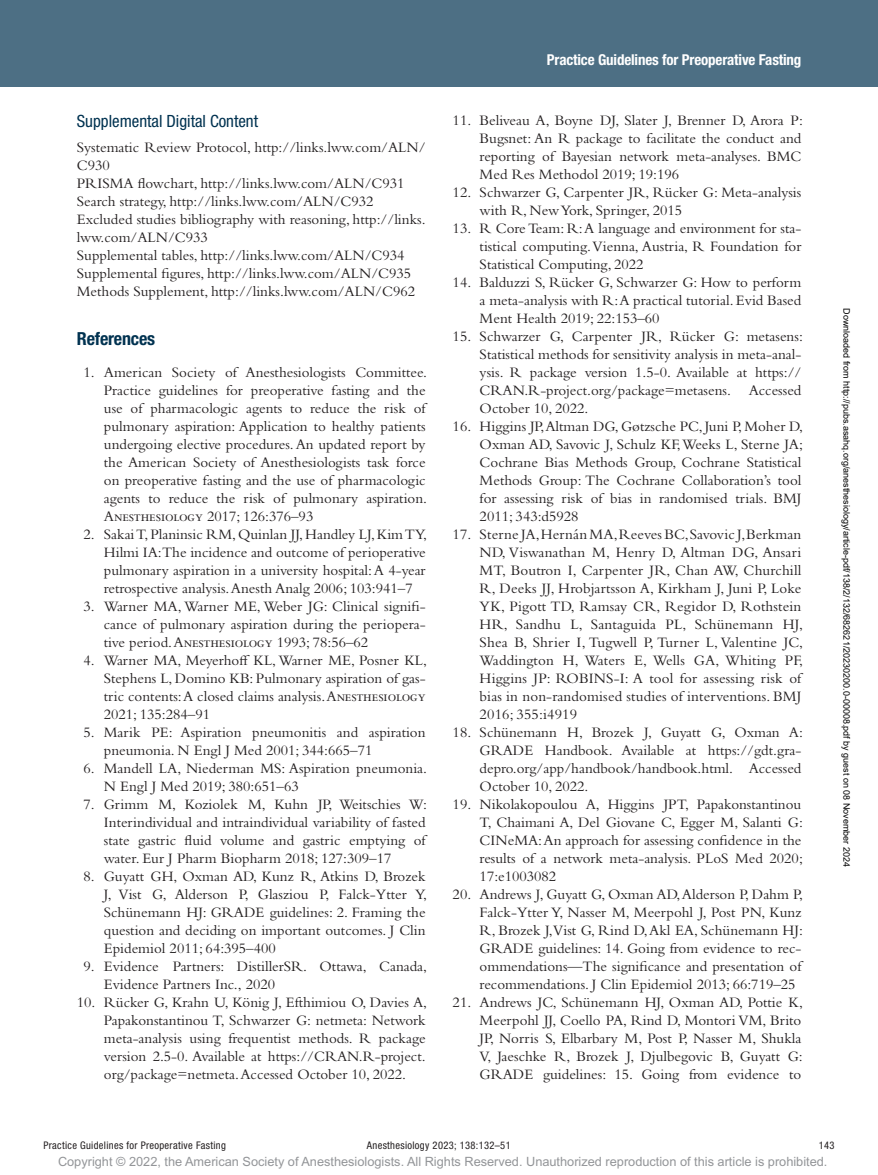
<style>
.page{position:relative;width:878px;height:1175px;background:#fff}
.page>*{position:absolute;margin:0;border:0;box-sizing:border-box;transform-origin:0 0}
.t1{font:700 condensed 18px "Helvetica Neue LT Std";color:#003250}
.t2{font:condensed 16.8px "Helvetica Neue LT Std";color:#003250}
.t3{font:15px/18px "Bembo Std";color:#231f20;text-align:justify}
.t4{font:700 condensed 15px "Helvetica Neue LT Std";letter-spacing:-.01em;color:#fff}
.t5{font:12.75px "Arial MT Std";color:#939598}
.t6{font:condensed 10.5px "Helvetica Neue LT Std";letter-spacing:.03em;color:#231f20}
.t7{font:9px "Arial";color:#000}
</style>
<div class="page">
<div style="left:0;top:0;width:878px;height:86px;background:#4d6f84"></div>
<p class="t2" style="left:77px;top:111px;width:183px">Supplemental Digital Content</p>
<p class="t3" style="left:77px;top:138px;width:350px;text-align:left">Systematic Review Protocol, http://links.lww.com/ALN/ C930<br>PRISMA flowchart, http://links.lww.com/ALN/C931<br>Search strategy, http://links.lww.com/ALN/C932<br>Excluded studies bibliography with reasoning, http://links. lww.com/ALN/C933<br>Supplemental tables, http://links.lww.com/ALN/C934<br>Supplemental figures, http://links.lww.com/ALN/C935<br>Methods Supplement, http://links.lww.com/ALN/C962</p>
<p class="t1" style="left:77px;top:328px;width:80px">References</p>
<p class="t3" style="left:104px;top:363px;width:325px;text-indent:-20px">1. American Society of Anesthesiologists Committee.<br>Practice guidelines for preoperative fasting and the use of pharmacologic agents to reduce the risk of pulmonary aspiration: Application to healthy patients undergoing elective procedures. An updated report by the American Society of Anesthesiologists task force on preoperative fasting and the use of pharmacologic agents to reduce the risk of pulmonary aspiration.<br>Anesthesiology 2017; 126:376–93</p>
<p class="t3" style="left:104px;top:525px;width:325px;text-indent:-20px">2. Sakai T, Planinsic RM, Quinlan JJ, Handley LJ, Kim TY, Hilmi IA:The incidence and outcome of perioperative pulmonary aspiration in a university hospital: A 4-year retrospective analysis. Anesth Analg 2006; 103:941–7</p>
<p class="t3" style="left:104px;top:597px;width:323px;text-indent:-20px">3. Warner MA, Warner ME, Weber JG: Clinical signifi&shy;cance of pulmonary aspiration during the periopera&shy;tive period. Anesthesiology 1993; 78:56–62</p>
<p class="t3" style="left:104px;top:651px;width:325px;text-indent:-20px">4. Warner MA, Meyerhoff KL, Warner ME, Posner KL, Stephens L, Domino KB: Pulmonary aspiration of gas&shy;tric contents: A closed claims analysis. Anesthesiology 2021; 135:284–91</p>
<p class="t3" style="left:104px;top:723px;width:323px;text-indent:-20px">5. Marik PE: Aspiration pneumonitis and aspiration pneumonia. N Engl J Med 2001; 344:665–71</p>
<p class="t3" style="left:104px;top:759px;width:325px;text-indent:-20px">6. Mandell LA, Niederman MS: Aspiration pneumonia.<br>N Engl J Med 2019; 380:651–63</p>
<p class="t3" style="left:104px;top:795px;width:325px;text-indent:-20px">7. Grimm M, Koziolek M, Kuhn JP, Weitschies W:<br>Interindividual and intraindividual variability of fasted state gastric fluid volume and gastric emptying of water. Eur J Pharm Biopharm 2018; 127:309–17</p>
<p class="t3" style="left:104px;top:867px;width:325px;text-indent:-20px">8. Guyatt GH, Oxman AD, Kunz R, Atkins D, Brozek J, Vist G, Alderson P, Glasziou P, Falck-Ytter Y, Schünemann HJ: GRADE guidelines: 2. Framing the question and deciding on important outcomes. J Clin Epidemiol 2011; 64:395–400</p>
<p class="t3" style="left:104px;top:957px;width:325px;text-indent:-20px">9. Evidence Partners: DistillerSR. Ottawa, Canada,<br>Evidence Partners Inc., 2020</p>
<p class="t3" style="left:104px;top:993px;width:325px;text-indent:-27px">10. Rücker G, Krahn U, König J, Efthimiou O, Davies A, Papakonstantinou T, Schwarzer G: netmeta: Network meta-analysis using frequentist methods. R package version 2.5-0. Available at https://CRAN.R-project. org/package=netmeta. Accessed October 10, 2022.</p>
<p class="t4" style="left:547px;top:51px;width:256px">Practice Guidelines for Preoperative Fasting</p>
<p class="t3" style="left:479px;top:111px;width:325px;text-indent:-27px">11. Beliveau A, Boyne DJ, Slater J, Brenner D, Arora P:<br>Bugsnet: An R package to facilitate the conduct and reporting of Bayesian network meta-analyses. BMC Med Res Methodol 2019; 19:196</p>
<p class="t3" style="left:479px;top:183px;width:323px;text-indent:-27px">12. Schwarzer G, Carpenter JR, Rücker G: Meta-analysis with R, New York, Springer, 2015</p>
<p class="t3" style="left:479px;top:219px;width:323px;text-indent:-27px">13. R Core Team: R: A language and environment for sta&shy;tistical computing. Vienna, Austria, R Foundation for Statistical Computing, 2022</p>
<p class="t3" style="left:479px;top:273px;width:323px;text-indent:-27px">14. Balduzzi S, Rücker G, Schwarzer G: How to perform a meta-analysis with R: A practical tutorial. Evid Based Ment Health 2019; 22:153–60</p>
<p class="t3" style="left:479px;top:327px;width:325px;text-indent:-27px">15. Schwarzer G, Carpenter JR, Rücker G: metasens:<br>Statistical methods for sensitivity analysis in meta-anal&shy;ysis. R package version 1.5-0. Available at https:// CRAN.R-project.org/package=metasens. Accessed October 10, 2022.</p>
<p class="t3" style="left:479px;top:417px;width:325px;text-indent:-27px">16. Higgins JP, Altman DG, Gøtzsche PC, Juni P, Moher D, Oxman AD, Savovic J, Schulz KF, Weeks L, Sterne JA; Cochrane Bias Methods Group, Cochrane Statistical Methods Group: The Cochrane Collaboration’s tool for assessing risk of bias in randomised trials. BMJ 2011; 343:d5928</p>
<p class="t3" style="left:479px;top:525px;width:325px;text-indent:-27px">17. Sterne JA, Hernán MA, Reeves BC, Savovic J, Berkman ND, Viswanathan M, Henry D, Altman DG, Ansari MT, Boutron I, Carpenter JR, Chan AW, Churchill R, Deeks JJ, Hrobjartsson A, Kirkham J, Juni P, Loke YK, Pigott TD, Ramsay CR, Regidor D, Rothstein HR, Sandhu L, Santaguida PL, Schünemann HJ, Shea B, Shrier I, Tugwell P, Turner L, Valentine JC, Waddington H, Waters E, Wells GA, Whiting PF, Higgins JP: ROBINS-I: A tool for assessing risk of bias in non-randomised studies of interventions. BMJ 2016; 355:i4919</p>
<p class="t3" style="left:479px;top:723px;width:325px;text-indent:-27px">18. Schünemann H, Brozek J, Guyatt G, Oxman A:<br>GRADE Handbook. Available at https://gdt.gra&shy;depro.org/app/handbook/handbook.html. Accessed October 10, 2022.</p>
<p class="t3" style="left:479px;top:795px;width:325px;text-indent:-27px">19. Nikolakopoulou A, Higgins JPT, Papakonstantinou T, Chaimani A, Del Giovane C, Egger M, Salanti G:<br>CINeMA: An approach for assessing confidence in the results of a network meta-analysis. PLoS Med 2020; 17:e1003082</p>
<p class="t3" style="left:479px;top:885px;width:325px;text-indent:-27px">20. Andrews J, Guyatt G, Oxman AD, Alderson P, Dahm P, Falck-Ytter Y, Nasser M, Meerpohl J, Post PN, Kunz R, Brozek J,Vist G, Rind D, Akl EA, Schünemann HJ:<br>GRADE guidelines: 14. Going from evidence to rec&shy;ommendations—The significance and presentation of recommendations. J Clin Epidemiol 2013; 66:719–25</p>
<p class="t3" style="left:479px;top:993px;width:325px;text-indent:-27px">21. Andrews JC, Schünemann HJ, Oxman AD, Pottie K, Meerpohl JJ, Coello PA, Rind D, Montori VM, Brito JP, Norris S, Elbarbary M, Post P, Nasser M, Shukla V, Jaeschke R, Brozek J, Djulbegovic B, Guyatt G:<br>GRADE guidelines: 15. Going from evidence to</p>
<p class="t7" style="left:850px;top:308px;width:560px;rotate:90deg">Downloaded from http://pubs.asahq.org/anesthesiology/article-pdf/138/2/132/682621/20230200.0-00008.pdf by guest on 08 November 2024</p>
<p class="t6" style="left:44px;top:1139px;width:184px">Practice Guidelines for Preoperative Fasting</p>
<p class="t6" style="left:367px;top:1139px;width:145px">Anesthesiology 2023; 138:132–51</p>
<p class="t6" style="left:818px;top:1139px;width:17px">143</p>
<p class="t5" style="left:58px;top:1154px;width:771px">Copyright © 2022, the American Society of Anesthesiologists. All Rights Reserved. Unauthorized reproduction of this article is prohibited.</p>
</div>
